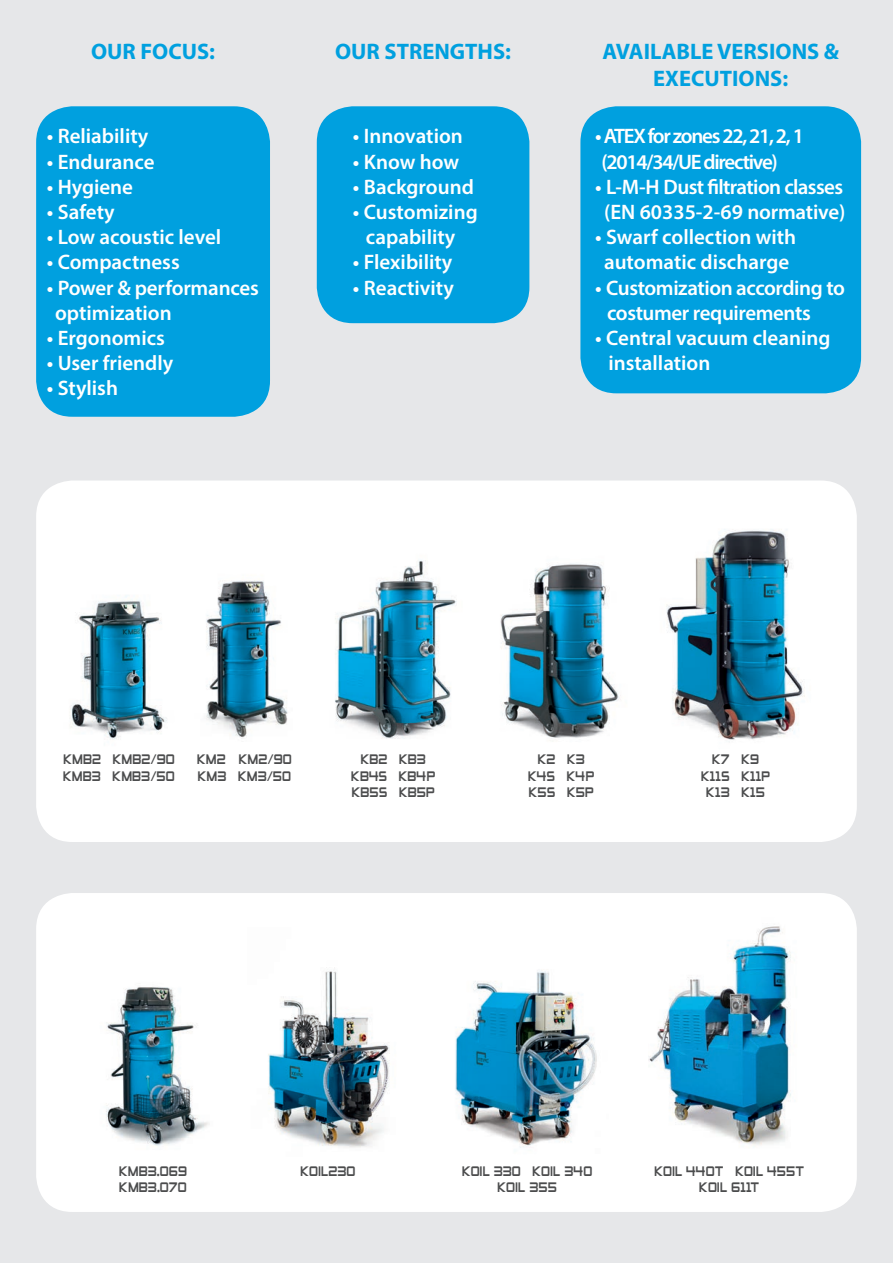
<style>
.page{position:relative;width:893px;height:1263px;background:#e6e7e9}
.page>*{position:absolute;margin:0;border:0;box-sizing:border-box;transform-origin:0 0}
.t1{font:700 22.5px/27px "Myriad Pro";color:#00a0df;text-align:center}
.t2{font:600 21px/25.2px "Myriad Pro";color:#fff}
.t3{font:600 21px/25.2px "Myriad Pro";letter-spacing:-.03em;color:#fff;text-align:center}
.t4{font:600 21px/25.2px "Myriad Pro";letter-spacing:-.02em;color:#fff}
.t5{font:600 21px/25.2px "Myriad Pro";letter-spacing:-.06em;color:#fff}
.t6{font:16.2px/16.2px "Zero Twos";color:#4b4c4d;text-align:center;scale:.83 1}
.s1{color:#fff}
</style>
<div class="page">
<div style="left:36px;top:480px;width:821px;height:362px;background:#fff;border-radius:36px"></div>
<div style="left:36px;top:893px;width:821px;height:319px;background:#fff;border-radius:36px"></div>
<img style="left:206px;top:580px;width:82px;height:159px">
<img style="left:70px;top:595px;width:97px;height:144px">
<img style="left:500px;top:563px;width:119px;height:175px">
<img style="left:335px;top:560px;width:122px;height:179px">
<img style="left:666px;top:529px;width:139px;height:213px">
<img style="left:106px;top:987px;width:103px;height:159px">
<img style="left:268px;top:971px;width:122px;height:177px">
<img style="left:455px;top:970px;width:142px;height:178px">
<img style="left:648px;top:926px;width:143px;height:219px">
<div style="left:580px;top:106px;width:281px;height:287px;background:#00a0df;border-radius:36px"></div>
<div style="left:36px;top:106px;width:234px;height:311px;background:#00a0df;border-radius:36px"></div>
<div style="left:317px;top:106px;width:212px;height:217px;background:#00a0df;border-radius:36px"></div>
<p class="t1" style="left:91px;top:38px;width:126px">OUR FOCUS:</p>
<p class="t1" style="left:335px;top:38px;width:177px">OUR STRENGTHS:</p>
<p class="t1" style="left:602px;top:38px;width:238px">AVAILABLE VERSIONS &amp;<br>EXECUTIONS:</p>
<p class="t2" style="left:47px;top:123px;width:103px">• Reliability</p>
<p class="t2" style="left:47px;top:148px;width:109px">• Endurance</p>
<p class="t2" style="left:47px;top:174px;width:88px">• Hygiene</p>
<p class="t2" style="left:47px;top:199px;width:69px">• Safety</p>
<p class="t2" style="left:47px;top:224px;width:176px">• Low acoustic level</p>
<p class="t2" style="left:47px;top:249px;width:135px">• Compactness</p>
<p class="t2" style="left:55px;top:274px;width:205px;text-indent:-8px">• Power &amp; performances optimization</p>
<p class="t2" style="left:47px;top:325px;width:120px">• Ergonomics</p>
<p class="t2" style="left:47px;top:350px;width:128px">• User friendly</p>
<p class="t2" style="left:47px;top:375px;width:73px">• Stylish</p>
<p class="t2" style="left:353px;top:123px;width:111px">• Innovation</p>
<p class="t2" style="left:353px;top:148px;width:108px">• Know how</p>
<p class="t2" style="left:353px;top:174px;width:122px">• Background</p>
<p class="t2" style="left:353px;top:199px;width:126px;text-align:center">• Customizing capability</p>
<p class="t2" style="left:353px;top:249px;width:101px">• Flexibility</p>
<p class="t2" style="left:353px;top:274px;width:102px">• Reactivity</p>
<p class="t5" style="left:595px;top:123px;width:210px">• ATEX for zones 22, 21, 2, 1 (2014/34/UE directive)</p>
<p class="t3" style="left:595px;top:174px;width:252px">• L-M-H Dust filtration classes (EN 60335-2-69 normative)</p>
<p class="t2" style="left:595px;top:224px;width:202px;text-align:center">• Swarf collection with automatic discharge</p>
<p class="t4" style="left:607px;top:274px;width:239px;text-indent:-12px">• Customization according to costumer requirements</p>
<p class="t2" style="left:608px;top:325px;width:224px;text-indent:-13px">• Central vacuum cleaning installation</p>
<p class="t6" style="left:63px;top:752px;width:136px;text-align:left">KMB2 KMB2/90<br>KMB3 KMB3/50</p>
<p class="t6" style="left:351px;top:752px;width:103px">KB2 KB3<br>KB4S KB4P<br>KB5S KB5P</p>
<p class="t6" style="left:528px;top:752px;width:81px">K2 K3<br>K4S K4P<br>K5S K5P</p>
<p class="t6" style="left:701px;top:752px;width:85px">K7 K9<br>K11S K11P<br>K13 K15</p>
<p class="t6" style="left:197px;top:752px;width:115px;text-align:left">KM2<span class="s1">0</span> KM2/90<br>KM3 KM3/50</p>
<p class="t6" style="left:119px;top:1163px;width:83px;text-align:left">KMB3.069<br>KMB3.070</p>
<p class="t6" style="left:301px;top:1163px;width:68px">KOIL230</p>
<p class="t6" style="left:462px;top:1163px;width:159px">KOIL 330 kOIL 340<br>KOIL 355</p>
<p class="t6" style="left:654px;top:1163px;width:182px">KOIL 440T KOIL 455T<br>KOIL 611T</p>
</div>
